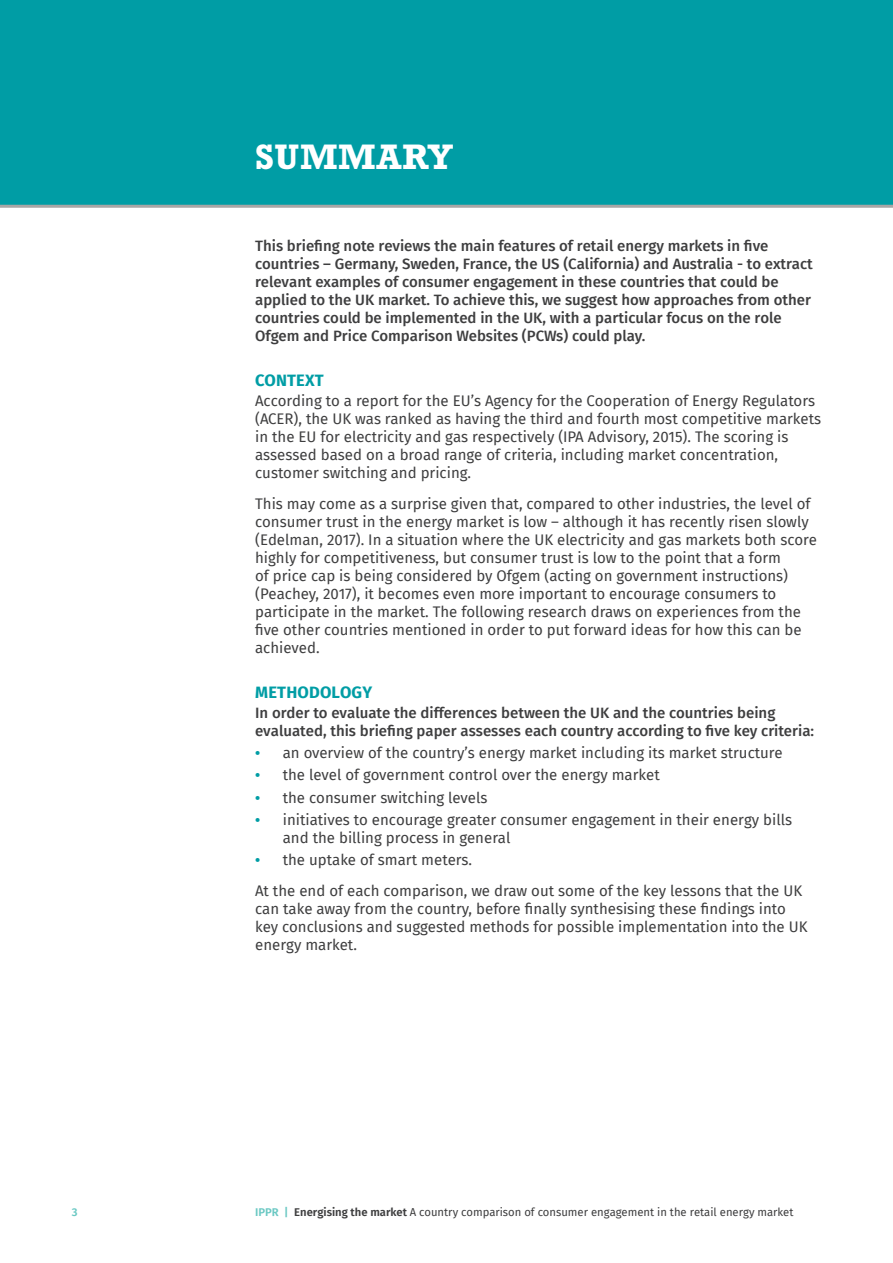
<style>
.page{position:relative;width:893px;height:1263px;background:#fff}
.page>*{position:absolute;margin:0;border:0;box-sizing:border-box;transform-origin:0 0}
.t1{font:700 36px "Rockwell Std";letter-spacing:.02em;color:#fff}
.t2{font:700 16.5px "Fira Sans";letter-spacing:.01em;color:#009da5}
.t3{font:15px/18px "Fira Sans";color:#3e3e3f}
.t4{font:500 15px/18px "Fira Sans";color:#3e3e3f}
.t5{font:11.25px "Fira Sans";color:#3e3e3f}
.t6{font:600 11.25px "Fira Sans";color:#6ac8c3}
.s1{font-weight:600;color:#009da5}
.s2{font-weight:600;color:#6ac8c3}
.s3{font-weight:600}
</style>
<div class="page">
<div style="left:0;top:0;width:893px;height:208px;background:#009da5"></div>
<h1 class="t1" style="left:255px;top:136px;width:199px">SUMMARY</h1>
<p class="t4" style="left:255px;top:236px;width:559px">This briefing note reviews the main features of retail energy markets in five countries – Germany, Sweden, France, the US (California) and Australia - to extract relevant examples of consumer engagement in these countries that could be applied to the UK market. To achieve this, we suggest how approaches from other countries could be implemented in the UK, with a particular focus on the role Ofgem and Price Comparison Websites (PCWs) could play.</p>
<p class="t2" style="left:255px;top:366px;width:70px">CONTEXT</p>
<p class="t3" style="left:255px;top:391px;width:567px">According to a report for the EU’s Agency for the Cooperation of Energy Regulators (ACER), the UK was ranked as having the third and fourth most competitive markets in the EU for electricity and gas respectively (IPA Advisory, 2015). The scoring is assessed based on a broad range of criteria, including market concentration, customer switching and pricing.</p>
<p class="t3" style="left:255px;top:494px;width:563px">This may come as a surprise given that, compared to other industries, the level of consumer trust in the energy market is low – although it has recently risen slowly (Edelman, 2017). In a situation where the UK electricity and gas markets both score highly for competitiveness, but consumer trust is low to the point that a form<br>of price cap is being considered by Ofgem (acting on government instructions) (Peachey, 2017), it becomes even more important to encourage consumers to participate in the market. The following research draws on experiences from the five other countries mentioned in order to put forward ideas for how this can be achieved.</p>
<p class="t2" style="left:255px;top:678px;width:119px">METHODOLOGY</p>
<p class="t4" style="left:255px;top:703px;width:560px">In order to evaluate the differences between the UK and the countries being evaluated, this briefing paper assesses each country according to five key criteria:</p>
<p class="t3" style="left:255px;top:743px;width:529px"><span class="s1">•</span> an overview of the country’s energy market including its market structure</p>
<p class="t3" style="left:255px;top:766px;width:406px"><span class="s1">•</span> the level of government control over the energy market</p>
<p class="t3" style="left:255px;top:788px;width:234px"><span class="s1">•</span> the consumer switching levels</p>
<p class="t3" style="left:283px;top:810px;width:511px;text-indent:-28px"><span class="s1">•</span> initiatives to encourage greater consumer engagement in their energy bills and the billing process in general</p>
<p class="t3" style="left:255px;top:844px;width:549px;line-height:30.8px"><span class="s1">•</span> the uptake of smart meters.<br>At the end of each comparison, we draw out some of the key lessons that the UK</p>
<p class="t3" style="left:255px;top:899px;width:554px">can take away from the country, before finally synthesising these findings into key conclusions and suggested methods for possible implementation into the UK energy market.</p>
<p class="t6" style="left:72px;top:1203px;width:7px">3</p>
<p class="t5" style="left:255px;top:1204px;width:540px"><span class="s2">IPPR |</span> <span class="s3">Energising the market</span> A country comparison of consumer engagement in the retail energy market</p>
</div>
